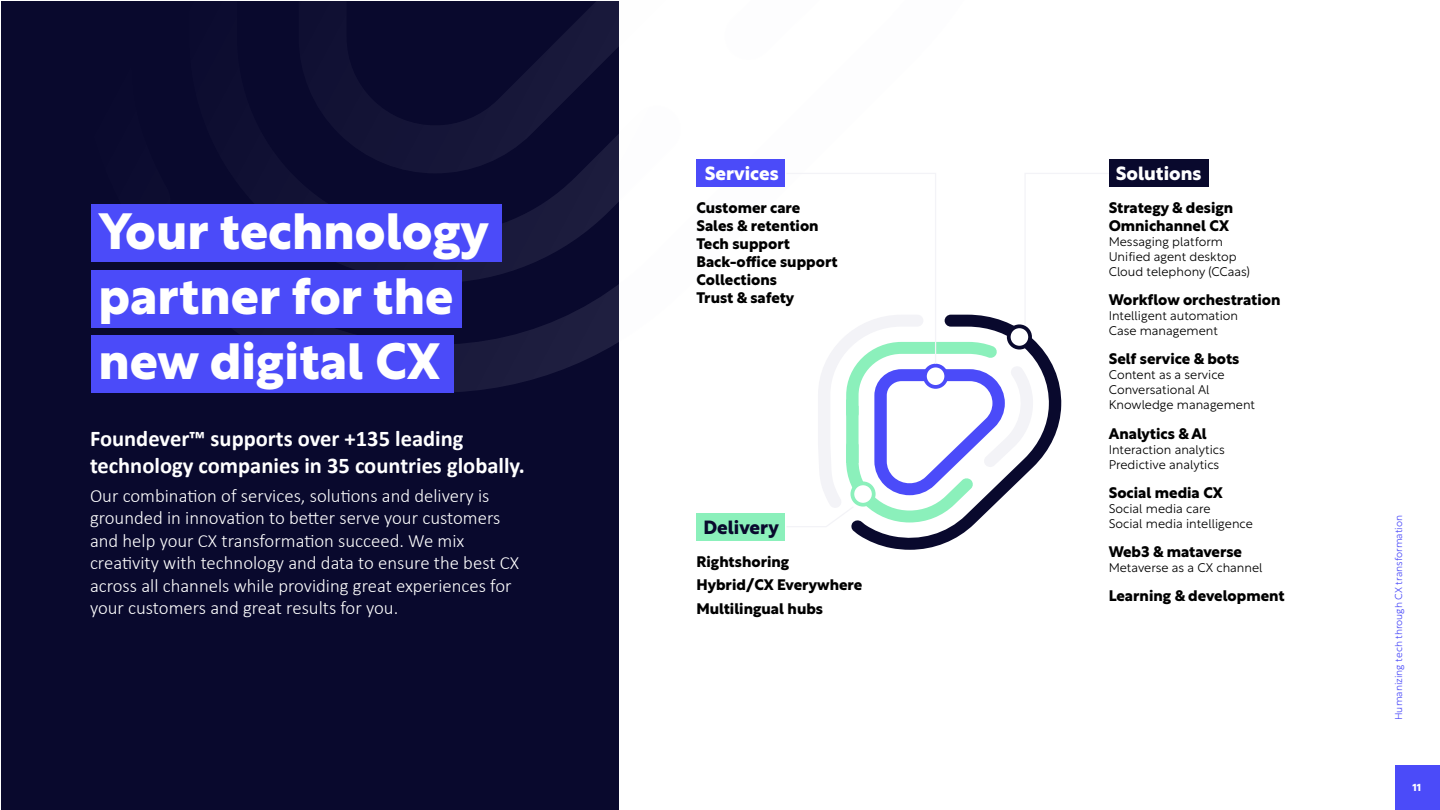
<style>
.page{position:relative;width:1440px;height:810px;background:#fff}
.page>*{position:absolute;margin:0;border:0;box-sizing:border-box;transform-origin:0 0}
.t1{font:50px/65px "Foundever Sans Bold";color:#fff}
.t2{font:700 22.5px/27px "Calibri";color:#fff}
.t3{font:300 18.75px/22.5px "Calibri";color:#fff}
.t4{font:18.75px "Foundever Sans Bold";color:#fff}
.t5{font:18.75px "Foundever Sans Bold";color:#09092d}
.t6{font:15px/18px "Foundever Sans Bold";color:#000}
.t7{font:12.5px/15px "Foundever Sans Light";color:#000}
.t8{font:10px "Foundever Sans Light";color:#4b4bf9}
.t9{font:10px "Foundever Sans Bold";color:#fff}
</style>
<div class="page">
<div style="left:1395px;top:765px;width:45px;height:45px;background:#4b4bf9"></div>
<div style="left:1px;top:1px;width:618px;height:808px;background:#09092d"></div>
<svg style="left:91px;top:1px;width:694px;height:391px"></svg>
<div style="left:91px;top:204px;width:411px;height:58px;background:#4b4bf9"></div>
<div style="left:91px;top:270px;width:371px;height:57px;background:#4b4bf9"></div>
<div style="left:91px;top:335px;width:363px;height:58px;background:#4b4bf9"></div>
<svg style="left:851px;top:528px;width:119px;height:22px"></svg>
<div style="left:1109px;top:160px;width:99px;height:27px;background:#09092d"></div>
<div style="left:697px;top:160px;width:88px;height:27px;background:#4b4bf9"></div>
<div style="left:697px;top:514px;width:88px;height:27px;background:#8bf0bb"></div>
<svg style="left:787px;top:173px;width:321px;height:355px"></svg>
<h1 class="t1" style="left:98px;top:194px;width:392px">Your technology partner for the new digital CX</h1>
<p class="t2" style="left:90px;top:424px;width:436px">Foundever™ supports over +135 leading technology companies in 35 countries globally.</p>
<p class="t3" style="left:90px;top:484px;width:431px">Our combination of services, solutions and delivery is grounded in innovation to better serve your customers and help your CX transformation succeed. We mix creativity with technology and data to ensure the best CX across all channels while providing great experiences for your customers and great results for you.</p>
<p class="t4" style="left:705px;top:157px;width:75px">Services</p>
<p class="t4" style="left:1116px;top:157px;width:87px">Solutions</p>
<p class="t6" style="left:697px;top:197px;width:143px">Customer care<br>Sales &amp; retention<br>Tech support<br>Back-office support<br>Collections<br>Trust &amp; safety</p>
<p class="t5" style="left:703px;top:511px;width:77px">Delivery</p>
<p class="t6" style="left:697px;top:548px;width:167px;line-height:23.6px">Rightshoring<br>Hybrid/CX Everywhere<br>Multilingual hubs</p>
<p class="t6" style="left:1109px;top:197px;width:126px">Strategy &amp; design<br>Omnichannel CX</p>
<p class="t7" style="left:1109px;top:233px;width:143px">Messaging platform<br>Unified agent desktop<br>Cloud telephony (CCaas)</p>
<p class="t6" style="left:1109px;top:290px;width:173px">Workflow orchestration</p>
<p class="t7" style="left:1109px;top:307px;width:131px">Intelligent automation<br>Case management</p>
<p class="t6" style="left:1109px;top:349px;width:132px">Self service &amp; bots</p>
<p class="t7" style="left:1109px;top:366px;width:148px">Content as a service<br>Conversational Al<br>Knowledge management</p>
<p class="t6" style="left:1109px;top:423px;width:100px">Analytics &amp; Al</p>
<p class="t7" style="left:1109px;top:440px;width:118px">Interaction analytics<br>Predictive analytics</p>
<p class="t6" style="left:1109px;top:482px;width:116px">Social media CX</p>
<p class="t7" style="left:1109px;top:500px;width:146px">Social media care<br>Social media intelligence</p>
<p class="t6" style="left:1109px;top:542px;width:135px">Web3 &amp; mataverse</p>
<p class="t7" style="left:1109px;top:559px;width:155px">Metaverse as a CX channel</p>
<p class="t6" style="left:1109px;top:586px;width:177px">Learning &amp; development</p>
<p class="t8" style="left:1390px;top:720px;width:206px;rotate:-90deg">Humanizing tech through CX transformation</p>
<p class="t9" style="left:1413px;top:779px;width:10px">11</p>
</div>
